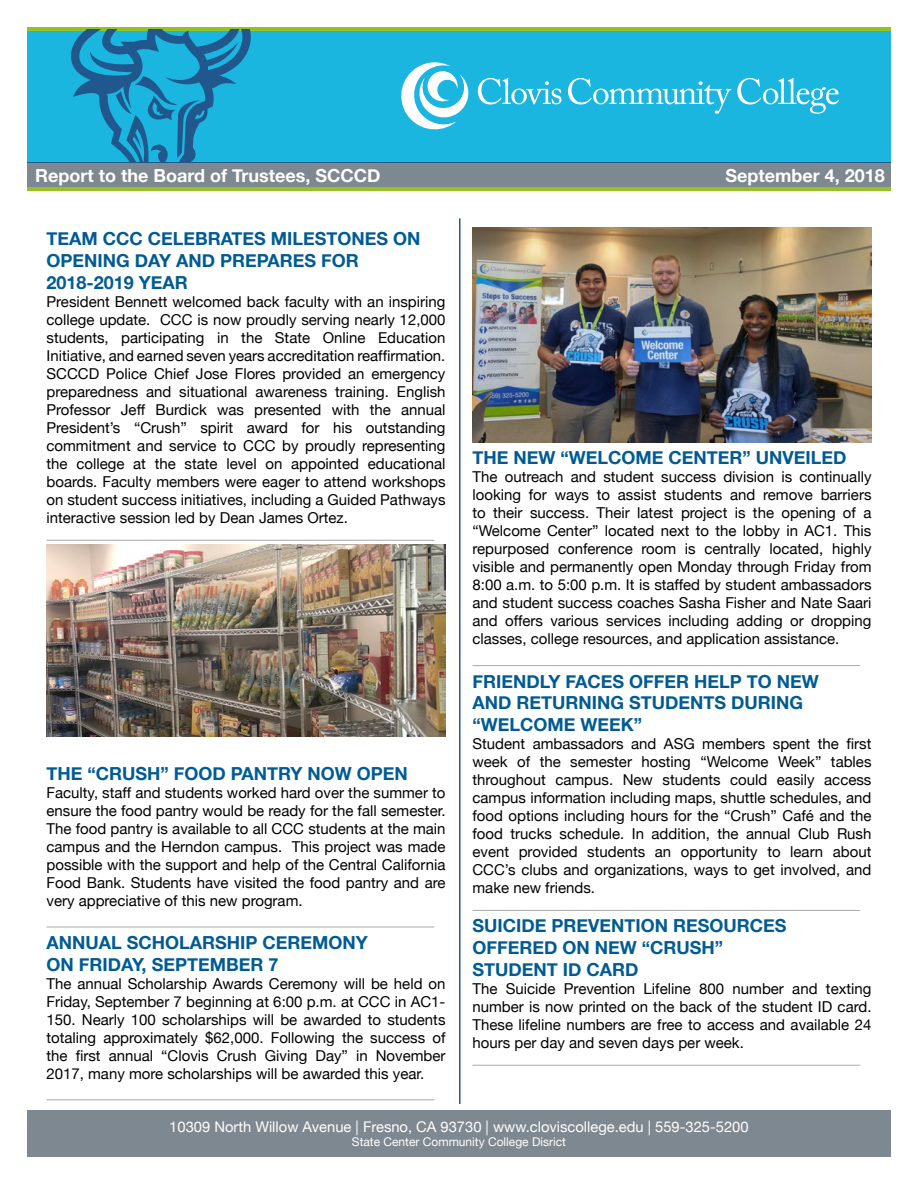
<style>
.page{position:relative;width:918px;height:1188px;background:#fff}
.page>*{position:absolute;margin:0;border:0;box-sizing:border-box;transform-origin:0 0}
.t1{font:700 18px/21.6px "Helvetica Neue";color:#005b94}
.t2{font:700 18px "Helvetica Neue";color:#fff}
.t3{font:15px/18px "Helvetica Neue";color:#000;text-align:justify}
.t4{font:14.7px "Helvetica Neue";color:#fff}
.t5{font:12px "Helvetica Neue";color:#fff}
</style>
<div class="page">
<div style="left:27px;top:27px;width:864px;height:161px;background:#1bb6e0"></div>
<svg style="left:478px;top:78px;width:83px;height:27px"></svg>
<svg style="left:737px;top:78px;width:102px;height:36px"></svg>
<svg style="left:568px;top:78px;width:163px;height:36px"></svg>
<svg style="left:401px;top:62px;width:67px;height:68px"></svg>
<hr style="left:27px;top:27px;width:864px;height:3px;background:#95c123">
<hr style="left:27px;top:162px;width:864px;height:2px;background:#20588d">
<svg style="left:70px;top:29px;width:184px;height:133px"></svg>
<div style="left:27px;top:1111px;width:864px;height:46px;background:#7e8890"></div>
<div style="left:27px;top:163px;width:864px;height:26px;background:#7e8890"></div>
<hr style="left:27px;top:188px;width:864px;height:3px;background:#95c123">
<hr style="left:46px;top:540px;width:388px;height:1px;background:#a7a9ac">
<img style="left:46px;top:544px;width:399px;height:193px">
<hr style="left:46px;top:927px;width:388px;height:1px;background:#a7a9ac">
<hr style="left:46px;top:1099px;width:388px;height:1px;background:#a7a9ac">
<img style="left:472px;top:228px;width:400px;height:215px">
<hr style="left:472px;top:665px;width:388px;height:1px;background:#a7a9ac">
<hr style="left:472px;top:910px;width:388px;height:1px;background:#a7a9ac">
<hr style="left:472px;top:1065px;width:388px;height:1px;background:#a7a9ac">
<hr style="left:459px;top:218px;width:1px;height:886px;background:#27588d">
<h1 class="t2" style="left:35px;top:164px;width:347px">Report to the Board of Trustees, SCCCD</h1>
<h1 class="t2" style="left:726px;top:165px;width:161px">September 4, 2018</h1>
<h2 class="t1" style="left:46px;top:228px;width:376px">TEAM CCC CELEBRATES MILESTONES ON<br>OPENING DAY AND PREPARES FOR<br>2018-2019 YEAR</h2>
<p class="t3" style="left:46px;top:292px;width:401px">President Bennett welcomed back faculty with an inspiring college update. CCC is now proudly serving nearly 12,000 students, participating in the State Online Education Initiative, and earned seven years accreditation reaffirmation.<br>SCCCD Police Chief Jose Flores provided an emergency preparedness and situational awareness training. English Professor Jeff Burdick was presented with the annual President’s “Crush” spirit award for his outstanding commitment and service to CCC by proudly representing the college at the state level on appointed educational boards. Faculty members were eager to attend workshops on student success initiatives, including a Guided Pathways interactive session led by Dean James Ortez.</p>
<h2 class="t1" style="left:46px;top:762px;width:363px">THE “CRUSH” FOOD PANTRY NOW OPEN</h2>
<p class="t3" style="left:46px;top:783px;width:401px">Faculty, staff and students worked hard over the summer to ensure the food pantry would be ready for the fall semester.<br>The food pantry is available to all CCC students at the main campus and the Herndon campus. This project was made possible with the support and help of the Central California Food Bank. Students have visited the food pantry and are very appreciative of this new program.</p>
<h2 class="t1" style="left:46px;top:931px;width:323px">ANNUAL SCHOLARSHIP CEREMONY<br>ON FRIDAY, SEPTEMBER 7</h2>
<p class="t3" style="left:46px;top:974px;width:401px">The annual Scholarship Awards Ceremony will be held on Friday, September 7 beginning at 6:00 p.m. at CCC in AC1- 150. Nearly 100 scholarships will be awarded to students totaling approximately $62,000. Following the success of the first annual “Clovis Crush Giving Day” in November 2017, many more scholarships will be awarded this year.</p>
<h2 class="t1" style="left:472px;top:447px;width:376px">THE NEW “WELCOME CENTER” UNVEILED</h2>
<p class="t3" style="left:472px;top:468px;width:401px">The outreach and student success division is continually looking for ways to assist students and remove barriers to their success. Their latest project is the opening of a “Welcome Center” located next to the lobby in AC1. This repurposed conference room is centrally located, highly visible and permanently open Monday through Friday from 8:00 a.m. to 5:00 p.m. It is staffed by student ambassadors and student success coaches Sasha Fisher and Nate Saari and offers various services including adding or dropping classes, college resources, and application assistance.</p>
<h2 class="t1" style="left:472px;top:670px;width:348px">FRIENDLY FACES OFFER HELP TO NEW<br>AND RETURNING STUDENTS DURING “WELCOME WEEK”</h2>
<p class="t3" style="left:472px;top:734px;width:401px">Student ambassadors and ASG members spent the first week of the semester hosting “Welcome Week” tables throughout campus. New students could easily access campus information including maps, shuttle schedules, and food options including hours for the “Crush” Café and the food trucks schedule. In addition, the annual Club Rush event provided students an opportunity to learn about CCC’s clubs and organizations, ways to get involved, and make new friends.</p>
<h2 class="t1" style="left:472px;top:915px;width:316px">SUICIDE PREVENTION RESOURCES<br>OFFERED ON NEW “CRUSH”<br>STUDENT ID CARD</h2>
<p class="t3" style="left:472px;top:979px;width:401px">The Suicide Prevention Lifeline 800 number and texting number is now printed on the back of the student ID card.<br>These lifeline numbers are free to access and available 24 hours per day and seven days per week.</p>
<h1 class="t4" style="left:169px;top:1118px;width:581px">10309 North Willow Avenue | Fresno, CA 93730 | www.cloviscollege.edu | 559-325-5200</h1>
<h1 class="t5" style="left:352px;top:1135px;width:216px">State Center Community College Disrict</h1>
</div>
